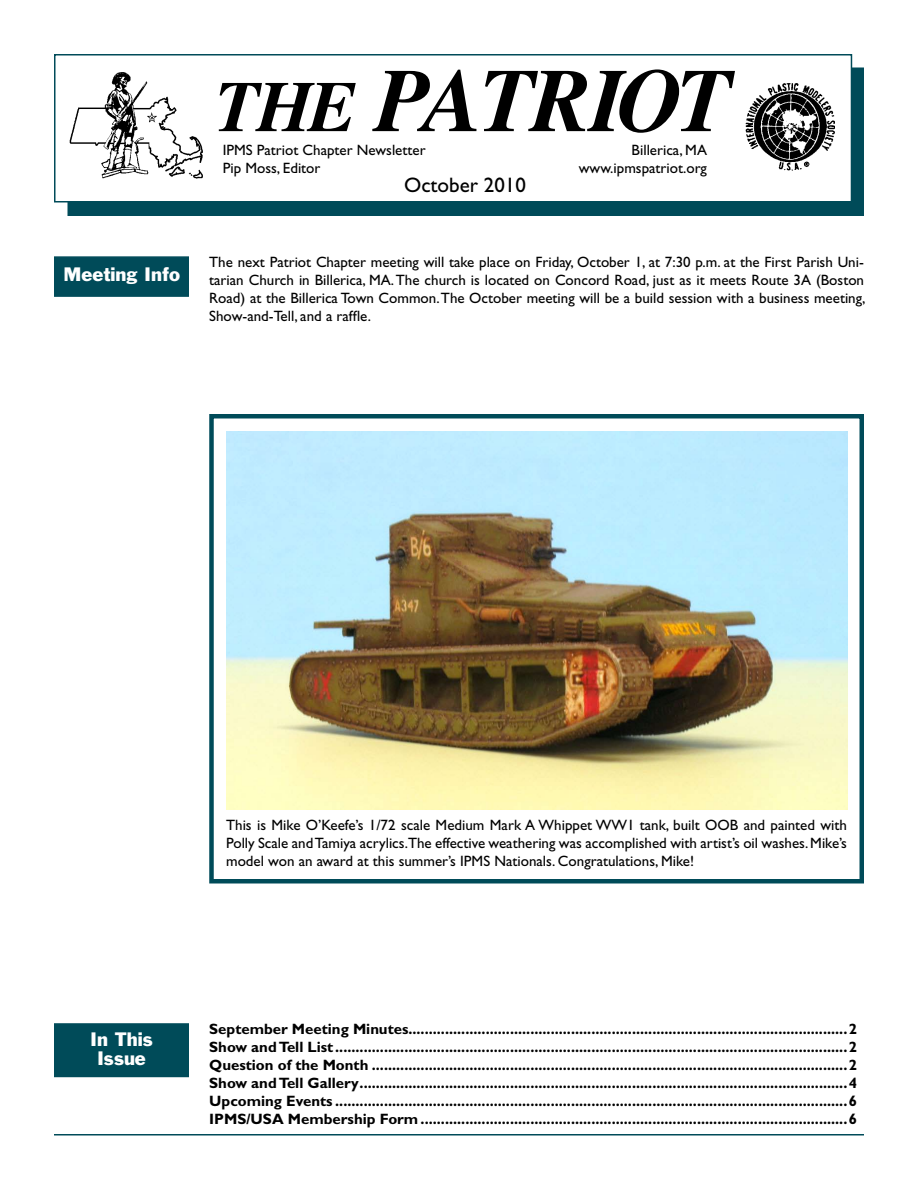
<style>
.page{position:relative;width:918px;height:1188px;background:#fff}
.page>*{position:absolute;margin:0;border:0;box-sizing:border-box;transform-origin:0 0}
.t1{font:italic 700 90px "Times";letter-spacing:-.05em;color:#000}
.t2{font:21px "Gill Sans";color:#000}
.t3{font:18px/19.5px "Franklin Gothic";color:#fff;text-align:center}
.t4{font:700 15px/18px "Gill Sans";color:#000;text-align:justify}
.t5{font:15px/18px "Gill Sans";color:#000;text-align:justify}
.s1{font-size:72px}
</style>
<div class="page">
<div style="left:68px;top:68px;width:796px;height:148px;background:#004b59"></div>
<div style="left:54px;top:54px;width:798px;height:148px;background:#fff;border:2px solid #004b59"></div>
<hr style="left:54px;top:1134px;width:810px;height:2px;background:#004b59">
<div style="left:209px;top:414px;width:655px;height:470px;border:4px solid #004b59"></div>
<div style="left:54px;top:1023px;width:135px;height:54px;background:#004b59;border:2px solid #004b59"></div>
<div style="left:54px;top:256px;width:135px;height:41px;background:#004b59;border:2px solid #004b59"></div>
<img style="left:746px;top:83px;width:89px;height:87px">
<img style="left:70px;top:73px;width:132px;height:106px">
<img style="left:226px;top:432px;width:621px;height:377px">
<p class="t3" style="left:64px;top:265px;width:118px">Meeting Info</p>
<h1 class="t1" style="left:215px;top:48px;width:518px"><span class="s1">THE</span> PATRIOT</h1>
<p class="t5" style="left:223px;top:141px;width:204px">IPMS Patriot Chapter Newsletter</p>
<p class="t5" style="left:632px;top:141px;width:77px">Billerica, MA</p>
<p class="t5" style="left:223px;top:159px;width:99px">Pip Moss, Editor</p>
<p class="t5" style="left:579px;top:159px;width:130px">www.ipmspatriot.org</p>
<h2 class="t2" style="left:404px;top:172px;width:123px">October 2010</h2>
<p class="t5" style="left:209px;top:253px;width:658px">The next Patriot Chapter meeting will take place on Friday, October 1, at 7:30 p.m. at the First Parish Uni&shy;tarian Church in Billerica, MA. The church is located on Concord Road, just as it meets Route 3A (Boston Road) at the Billerica Town Common. The October meeting will be a build session with a business meeting, Show-and-Tell, and a raffle.</p>
<p class="t5" style="left:226px;top:816px;width:622px">This is Mike O’Keefe’s 1/72 scale Medium Mark A Whippet WW1 tank, built OOB and painted with Polly Scale and Tamiya acrylics.The effective weathering was accomplished with artist’s oil washes. Mike’s model won an award at this summer’s IPMS Nationals. Congratulations, Mike!</p>
<p class="t3" style="left:90px;top:1029px;width:64px">In This<br>Issue</p>
<p class="t4" style="left:209px;top:1020px;width:650px">September Meeting Minutes............................................................................................................2<br>Show and Tell List ..............................................................................................................................2<br>Question of the Month .....................................................................................................................2<br>Show and Tell Gallery........................................................................................................................4<br>Upcoming Events ..............................................................................................................................6<br>IPMS/USA Membership Form.........................................................................................................6</p>
</div>
